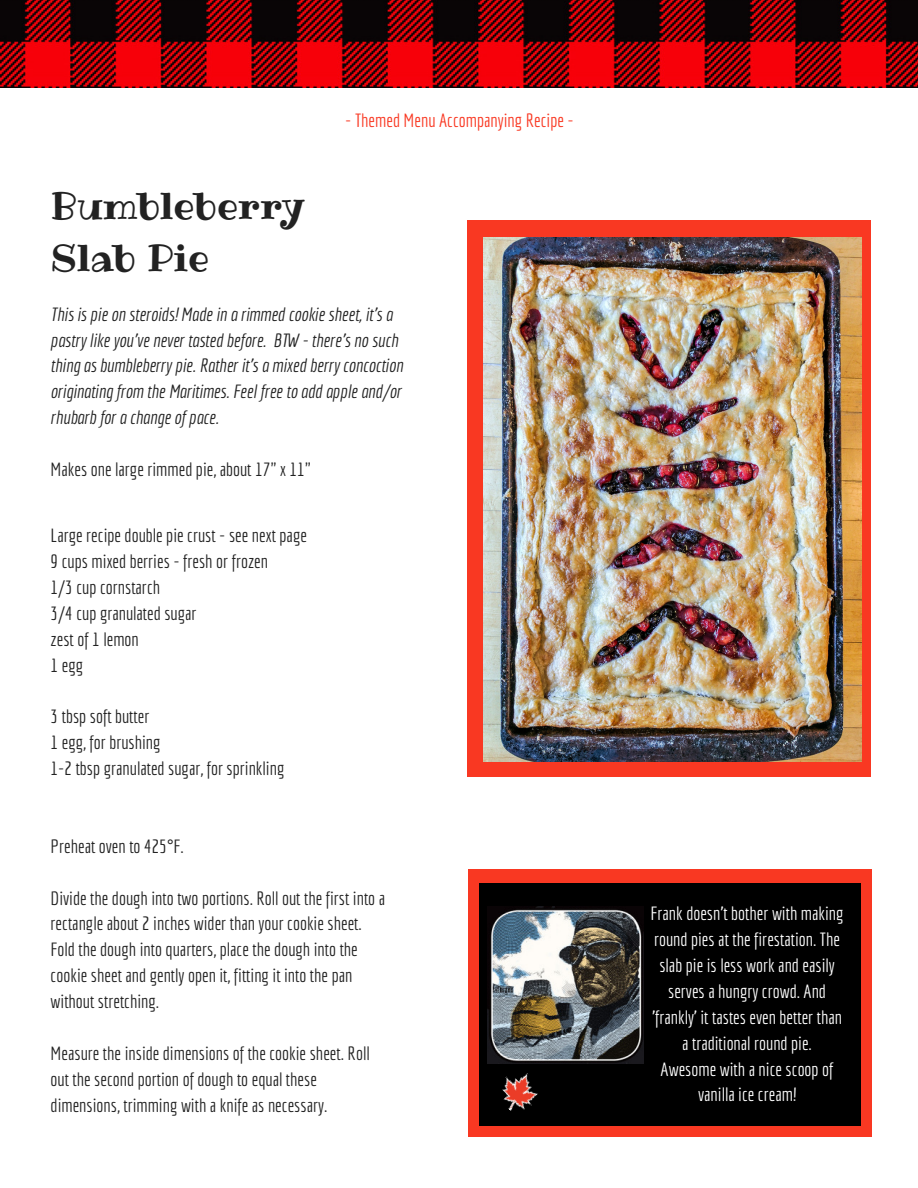
<style>
.page{position:relative;width:918px;height:1188px;background:#fff}
.page>*{position:absolute;margin:0;border:0;box-sizing:border-box;transform-origin:0 0}
.t1{font:37.35px/51.8px "Ribeye";color:#222}
.t2{font:18.75px/25.8px "Economica";color:#222}
.t3{font:italic 18.75px/25.8px "Economica";color:#222}
.t4{font:18.75px/25.8px "Economica";color:#fff;text-align:center}
.t5{font:18.75px "Economica";color:#f93822}
</style>
<div class="page">
<img style="left:0;top:0;width:918px;height:88px">
<div style="left:468px;top:870px;width:404px;height:267px;background:#f93822"></div>
<div style="left:479px;top:883px;width:382px;height:243px;background:#000"></div>
<img style="left:502px;top:1073px;width:36px;height:38px">
<div style="left:467px;top:220px;width:404px;height:557px;background:#f93822"></div>
<img style="left:484px;top:237px;width:378px;height:525px">
<img style="left:487px;top:907px;width:157px;height:156px">
<h1 class="t1" style="left:51px;top:180px;width:256px">Bumbleberry<br>Slab Pie</h1>
<p class="t5" style="left:345px;top:109px;width:230px">- Themed Menu Accompanying Recipe -</p>
<p class="t3" style="left:51px;top:301px;width:354px">This is pie on steroids! Made in a rimmed cookie sheet, it's a pastry like you've never tasted before. BTW - there's no such thing as bumbleberry pie. Rather it's a mixed berry concoction originating from the Maritimes. Feel free to add apple and/or rhubarb for a change of pace.</p>
<p class="t2" style="left:51px;top:456px;width:262px">Makes one large rimmed pie, about 17" x 11"</p>
<p class="t2" style="left:51px;top:522px;width:258px">Large recipe double pie crust - see next page<br>9 cups mixed berries - fresh or frozen<br>1/3 cup cornstarch<br>3/4 cup granulated sugar<br>zest of 1 lemon<br>1 egg</p>
<p class="t2" style="left:51px;top:703px;width:235px">3 tbsp soft butter<br>1 egg, for brushing<br>1-2 tbsp granulated sugar, for sprinkling</p>
<p class="t2" style="left:51px;top:833px;width:135px">Preheat oven to 425°F.</p>
<p class="t2" style="left:51px;top:885px;width:336px">Divide the dough into two portions. Roll out the first into a rectangle about 2 inches wider than your cookie sheet.<br>Fold the dough into quarters, place the dough into the cookie sheet and gently open it, fitting it into the pan without stretching.</p>
<p class="t2" style="left:51px;top:1040px;width:321px">Measure the inside dimensions of the cookie sheet. Roll out the second portion of dough to equal these dimensions, trimming with a knife as necessary.</p>
<p class="t4" style="left:651px;top:900px;width:195px">Frank doesn't bother with making round pies at the firestation. The slab pie is less work and easily serves a hungry crowd. And 'frankly' it tastes even better than a traditional round pie.<br>Awesome with a nice scoop of vanilla ice cream!</p>
</div>
